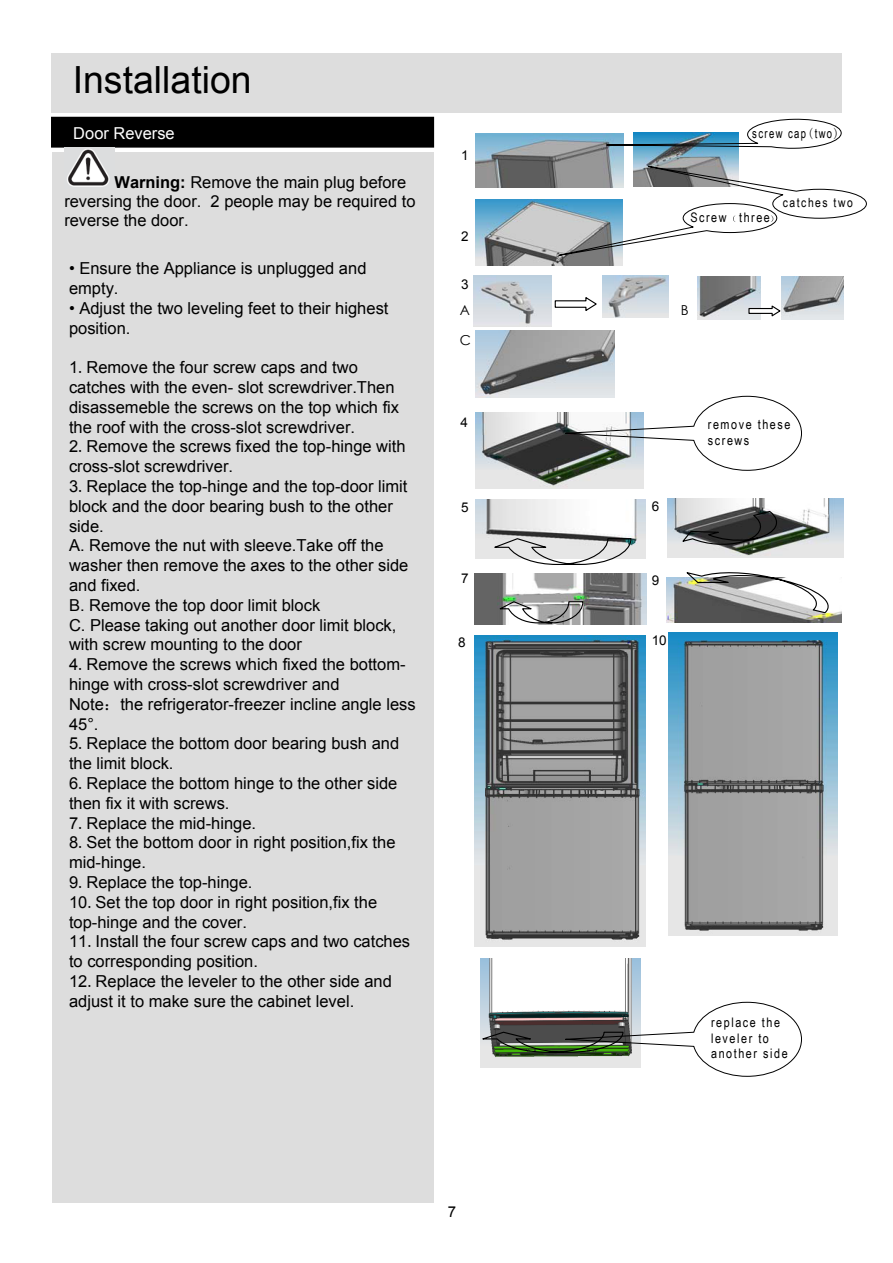
<style>
.page{position:relative;width:893px;height:1263px;background:#fff}
.page>*{position:absolute;margin:0;border:0;box-sizing:border-box;transform-origin:0 0}
.t1{font:37.5px "Arial";color:#000}
.t2{font:16.5px/19.8px "Arial";color:#000}
.t3{font:16.5px "Arial";color:#fff}
.t4{font:15px "Arial";color:#000}
.t5{font:13.65px "Century Gothic";color:#000}
.t6{font:13.5px "Arial";color:#000}
.t7{font:13.2px/15.8px "Arial Narrow";letter-spacing:.12em;color:#000}
.t8{font:13.2px "Arial Narrow";letter-spacing:.12em;color:#000;scale:.88 1}
.t9{font:12.6px "Arial Narrow";letter-spacing:.12em;color:#000}
.s1{font-weight:700}
.s2{font-family:"Sim Sun"}
</style>
<div class="page">
<img style="left:481px;top:958px;width:159px;height:44px">
<div style="left:52px;top:53px;width:790px;height:59px;background:#ddd"></div>
<div style="left:52px;top:117px;width:381px;height:30px;background:#000"></div>
<div style="left:51px;top:117px;width:383px;height:31px;border:1px solid #000"></div>
<div style="left:52px;top:153px;width:381px;height:1050px;background:#ddd"></div>
<img style="left:64px;top:148px;width:50px;height:39px">
<img style="left:476px;top:134px;width:148px;height:54px">
<img style="left:634px;top:149px;width:104px;height:17px">
<img style="left:476px;top:199px;width:146px;height:66px">
<svg style="left:606px;top:118px;width:236px;height:31px"></svg>
<svg style="left:558px;top:166px;width:309px;height:90px"></svg>
<img style="left:473px;top:275px;width:78px;height:51px">
<img style="left:602px;top:275px;width:67px;height:43px">
<img style="left:697px;top:276px;width:64px;height:44px">
<svg style="left:554px;top:297px;width:43px;height:14px"></svg>
<svg style="left:748px;top:305px;width:34px;height:13px"></svg>
<img style="left:782px;top:276px;width:61px;height:43px">
<img style="left:475px;top:412px;width:169px;height:77px">
<svg style="left:559px;top:396px;width:243px;height:75px"></svg>
<img style="left:476px;top:499px;width:169px;height:59px">
<svg style="left:489px;top:538px;width:143px;height:27px"></svg>
<img style="left:667px;top:499px;width:176px;height:59px">
<svg style="left:680px;top:510px;width:102px;height:37px;background:#5d5f5d"></svg>
<img style="left:475px;top:331px;width:139px;height:67px">
<img style="left:475px;top:573px;width:171px;height:52px">
<svg style="left:495px;top:600px;width:89px;height:24px"></svg>
<img style="left:474px;top:636px;width:171px;height:310px">
<img style="left:666px;top:577px;width:175px;height:46px">
<svg style="left:683px;top:572px;width:153px;height:42px"></svg>
<img style="left:669px;top:633px;width:168px;height:303px">
<svg style="left:480px;top:1002px;width:322px;height:75px"></svg>
<h1 class="t1" style="left:73px;top:56px;width:181px">Installation</h1>
<p class="t3" style="left:73px;top:122px;width:103px">Door Reverse</p>
<p class="t2" style="left:64px;top:173px;width:353px;line-height:19px;text-indent:50px"><span class="s1">Warning:</span> Remove the main plug before reversing the door. 2 people may be required to reverse the door.</p>
<p class="t2" style="left:69px;top:259px;width:299px">• Ensure the Appliance is unplugged and empty.</p>
<p class="t2" style="left:69px;top:298px;width:321px">• Adjust the two leveling feet to their highest position.</p>
<p class="t2" style="left:69px;top:358px;width:348px">1<span class="s2">.</span>Remove the four screw caps and two catches with the even- slot screwdriver.Then disassemeble the screws on the top which fix the roof with the cross-slot screwdriver.<br>2<span class="s2">.</span>Remove the screws fixed the top-hinge with cross-slot screwdriver.<br>3<span class="s2">.</span>Replace the top-hinge and the top-door limit block and the door bearing bush to the other side.<br>A. Remove the nut with sleeve.Take off the washer then remove the axes to the other side and fixed.<br>B. Remove the top door limit block<br>C. Please taking out another door limit block, with screw mounting to the door<br>4<span class="s2">.</span>Remove the screws which fixed the bottom&shy;hinge with cross-slot screwdriver and<br>Note<span class="s2">：</span>the refrigerator-freezer incline angle less 45°.<br>5<span class="s2">.</span>Replace the bottom door bearing bush and the limit block.<br>6<span class="s2">.</span>Replace the bottom hinge to the other side then fix it with screws.<br>7<span class="s2">.</span>Replace the mid-hinge.<br>8<span class="s2">.</span>Set the bottom door in right position,fix the mid-hinge.<br>9<span class="s2">.</span>Replace the top-hinge.<br>10<span class="s2">.</span>Set the top door in right position,fix the top-hinge and the cover.<br>11<span class="s2">.</span>Install the four screw caps and two catches to corresponding position.<br>12<span class="s2">.</span>Replace the leveler to the other side and adjust it to make sure the cabinet level.</p>
<p class="t6" style="left:461px;top:146px;width:9px">1</p>
<p class="t6" style="left:461px;top:227px;width:9px">2</p>
<p class="t6" style="left:461px;top:275px;width:9px">3</p>
<p class="t8" style="left:752px;top:124px;width:100px">screw cap<span class="s2">(</span>two<span class="s2">)</span></p>
<p class="t7" style="left:690px;top:208px;width:81px">Screw three</p>
<p class="t9" style="left:783px;top:194px;width:71px">catches two</p>
<p class="t5" style="left:460px;top:300px;width:12px">A</p>
<p class="t5" style="left:681px;top:300px;width:9px">B</p>
<p class="t5" style="left:460px;top:330px;width:13px">C</p>
<p class="t6" style="left:460px;top:413px;width:9px">4</p>
<p class="t7" style="left:708px;top:416px;width:84px">remove these screws</p>
<p class="t6" style="left:461px;top:499px;width:9px">5</p>
<p class="t6" style="left:652px;top:498px;width:9px">6</p>
<p class="t6" style="left:461px;top:570px;width:9px">7</p>
<p class="t6" style="left:652px;top:571px;width:9px">9</p>
<p class="t6" style="left:458px;top:634px;width:9px">8</p>
<p class="t6" style="left:652px;top:632px;width:16px">10</p>
<p class="t7" style="left:711px;top:1014px;width:78px">replace the leveler to another side</p>
<p class="t4" style="left:448px;top:1202px;width:10px">7</p>
</div>
